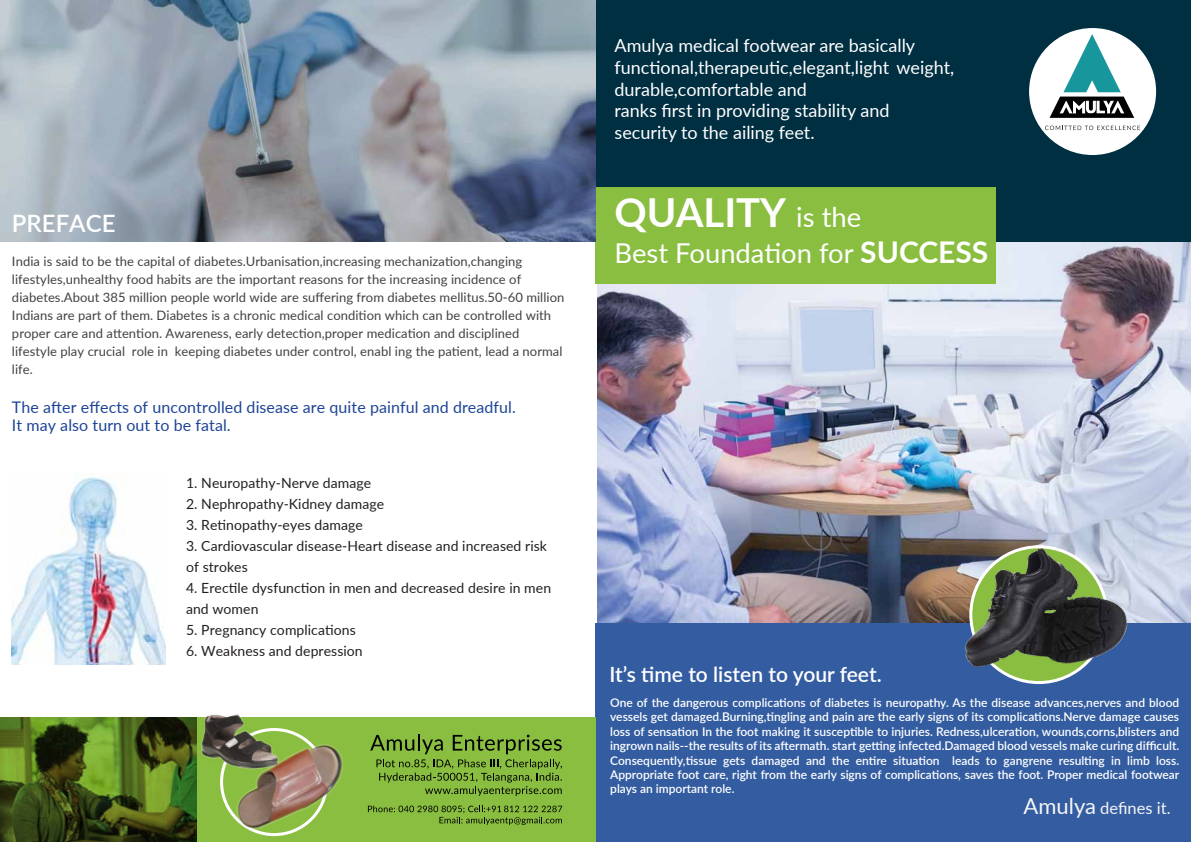
<style>
.page{position:relative;width:1191px;height:842px;background:#fff}
.page>*{position:absolute;margin:0;border:0;box-sizing:border-box;transform-origin:0 0}
.t1{font:700 40px "Lato";color:#fff}
.t2{font:27.4px "Lato";color:#fff}
.t3{font:600 24px "Lato";color:#fff}
.t4{font:600 21px "Lato";color:#fff}
.t5{font:18px/21.6px "Lato";color:#fff}
.t6{font:16.5px "Lato";color:#f5f5f5}
.t7{font:16px/18px "Lato";letter-spacing:.005em;color:#1d4496}
.t8{font:14px/21px "Lato";letter-spacing:.005em;color:#231f20}
.t9{font:13px/18px "Lato";letter-spacing:.005em;color:#414042}
.t10{font:600 12px/14.4px "Lato";color:#fff;text-align:justify}
.s1{font-weight:400;font-size:27.4px}
.s2{font-weight:700;font-size:30px}
.s3{font-size:22px}
</style>
<div class="page">
<img style="left:597px;top:241px;width:594px;height:383px">
<div style="left:595px;top:0;width:596px;height:241px;background:#002f42"></div>
<div style="left:1029px;top:28px;width:127px;height:127px;background:#fff;border-radius:50%"></div>
<svg style="left:1049px;top:34px;width:85px;height:84px"></svg>
<svg style="left:1045px;top:126px;width:95px;height:4px"></svg>
<div style="left:595px;top:624px;width:596px;height:218px;background:#345da1"></div>
<div style="left:0;top:718px;width:595px;height:124px;background:#8abe40"></div>
<svg style="left:370px;top:734px;width:192px;height:62px"></svg>
<svg style="left:368px;top:805px;width:194px;height:20px"></svg>
<div style="left:595px;top:188px;width:400px;height:96px;background:#8abe40"></div>
<div style="left:970px;top:547px;width:136px;height:135px;background:#8abe40;border-radius:50%"></div>
<svg style="left:0;top:0;width:595px;height:241px;background:#929eac"></svg>
<img style="left:12px;top:473px;width:153px;height:191px">
<img style="left:0;top:718px;width:196px;height:124px">
<img style="left:948px;top:543px;width:189px;height:126px">
<img style="left:198px;top:714px;width:86px;height:59px">
<img style="left:221px;top:733px;width:123px;height:104px">
<h3 class="t3" style="left:12px;top:206px;width:105px">PREFACE</h3>
<p class="t9" style="left:12px;top:251px;width:554px">India is said to be the capital of diabetes.Urbanisation,increasing mechanization,changing lifestyles,unhealthy food habits are the important reasons for the increasing incidence of diabetes.About 385 million people world wide are suffering from diabetes mellitus.50-60 million Indians are part of them. Diabetes is a chronic medical condition which can be controlled with proper care and attention. Awareness, early detection,proper medication and disciplined lifestyle play crucial role in keeping diabetes under control, enabl ing the patient, lead a normal life.</p>
<h3 class="t7" style="left:12px;top:397px;width:505px">The after effects of uncontrolled disease are quite painful and dreadful.<br>It may also turn out to be fatal.</h3>
<p class="t8" style="left:186px;top:472px;width:186px">1. Neuropathy-Nerve damage</p>
<p class="t8" style="left:186px;top:493px;width:200px">2. Nephropathy-Kidney damage</p>
<p class="t8" style="left:186px;top:514px;width:178px">3. Retinopathy-eyes damage</p>
<p class="t8" style="left:186px;top:535px;width:362px">3. Cardiovascular disease-Heart disease and increased risk of strokes</p>
<p class="t8" style="left:186px;top:577px;width:366px">4. Erectile dysfunction in men and decreased desire in men and women</p>
<p class="t8" style="left:186px;top:619px;width:171px">5. Pregnancy complications</p>
<p class="t8" style="left:186px;top:640px;width:178px">6. Weakness and depression</p>
<h3 class="t5" style="left:614px;top:34px;width:341px">Amulya medical footwear are basically functional,therapeutic,elegant,light weight, durable,comfortable and<br>ranks first in providing stability and security to the ailing feet.</h3>
<h1 class="t1" style="left:614px;top:183px;width:248px">QUALITY <span class="s1">is the</span></h1>
<h2 class="t2" style="left:614px;top:233px;width:375px">Best Foundation for <span class="s2">SUCCESS</span></h2>
<h3 class="t4" style="left:609px;top:659px;width:274px">It’s time to listen to your feet.</h3>
<p class="t10" style="left:610px;top:695px;width:570px">One of the dangerous complications of diabetes is neuropathy. As the disease advances,nerves and blood vessels get damaged.Burning,tingling and pain are the early signs of its complications.Nerve damage causes loss of sensation In the foot making it susceptible to injuries. Redness,ulceration, wounds,corns,blisters and ingrown nails--the results of its aftermath. start getting infected.Damaged blood vessels make curing difficult.<br>Consequently,tissue gets damaged and the entire situation leads to gangrene resulting in limb loss.<br>Appropriate foot care, right from the early signs of complications, saves the foot. Proper medical footwear plays an important role.</p>
<h3 class="t6" style="left:1023px;top:796px;width:148px"><span class="s3">Amulya</span> defines it.</h3>
</div>
